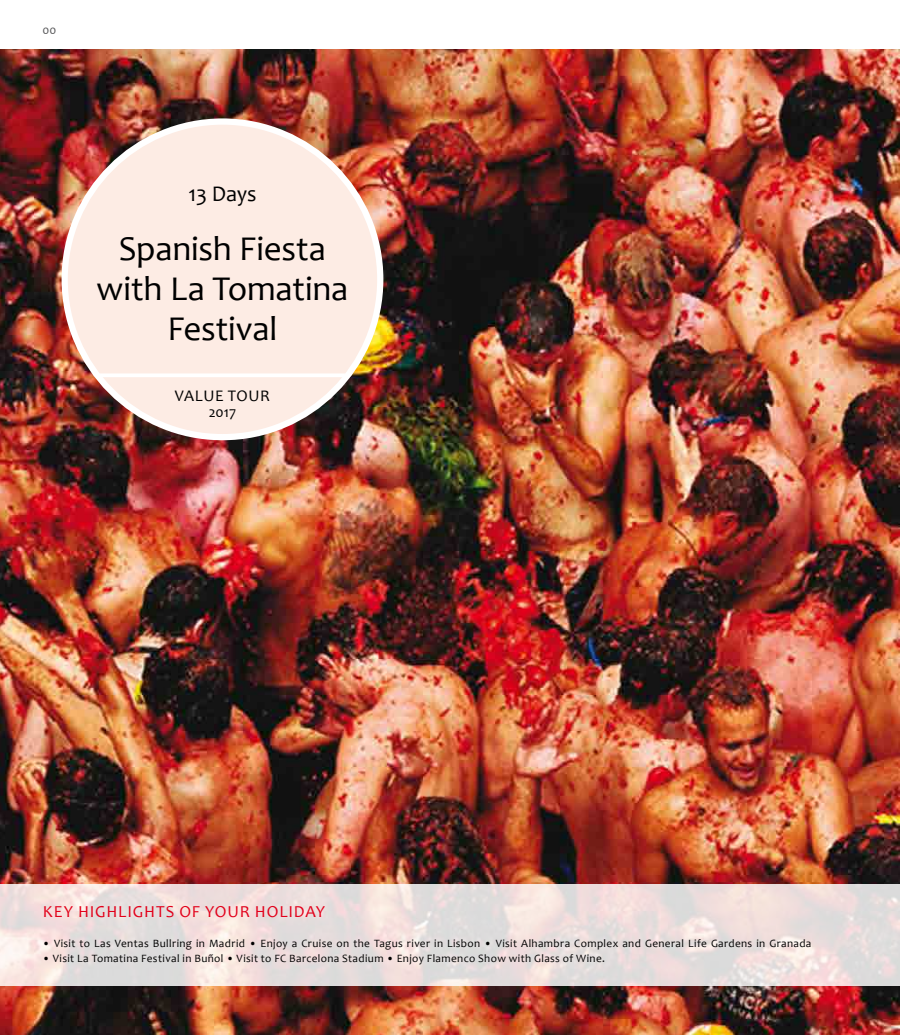
<style>
.page{position:relative;width:900px;height:1035px;background:#fff}
.page>*{position:absolute;margin:0;border:0;box-sizing:border-box;transform-origin:0 0}
.t1{font:35px/40px "Candara";letter-spacing:-.005em;color:#000;text-align:center}
.t2{font:22.5px "Candara";letter-spacing:-.005em;color:#000}
.t3{font:16.88px "Candara";letter-spacing:.05em;color:#e2001a}
.t4{font:16.25px "Candara";letter-spacing:.04em;color:#000}
.t5{font:15px "Candara";color:#000}
.t6{font:12.5px "Candara";color:#58585a}
.t7{font:11.25px "Candara";letter-spacing:.03em;color:#000}
</style>
<div class="page">
<img style="left:0;top:50px;width:900px;height:985px">
<div style="left:65px;top:122px;width:315px;height:315px;background:#fdece4;border-radius:50%"></div>
<svg style="left:100px;top:373px;width:245px;height:4px"></svg>
<svg style="left:0;top:884px;width:900px;height:101px;background:#eadedd"></svg>
<p class="t6" style="left:43px;top:22px;width:15px">00</p>
<h2 class="t2" style="left:188px;top:180px;width:70px">13 Days</h2>
<h1 class="t1" style="left:97px;top:228px;width:253px">Spanish Fiesta with La Tomatina<br>Festival</h1>
<h3 class="t4" style="left:175px;top:386px;width:97px">VALUE TOUR</h3>
<h3 class="t5" style="left:209px;top:403px;width:29px">2017</h3>
<h3 class="t3" style="left:43px;top:901px;width:284px">KEY HIGHLIGHTS OF YOUR HOLIDAY</h3>
<p class="t7" style="left:43px;top:937px;width:770px">• Visit to Las Ventas Bullring in Madrid • Enjoy a Cruise on the Tagus river in Lisbon • Visit Alhambra Complex and General Life Gardens in Granada</p>
<p class="t7" style="left:43px;top:952px;width:564px">• Visit La Tomatina Festival in Buñol • Visit to FC Barcelona Stadium • Enjoy Flamenco Show with Glass of Wine.</p>
</div>
